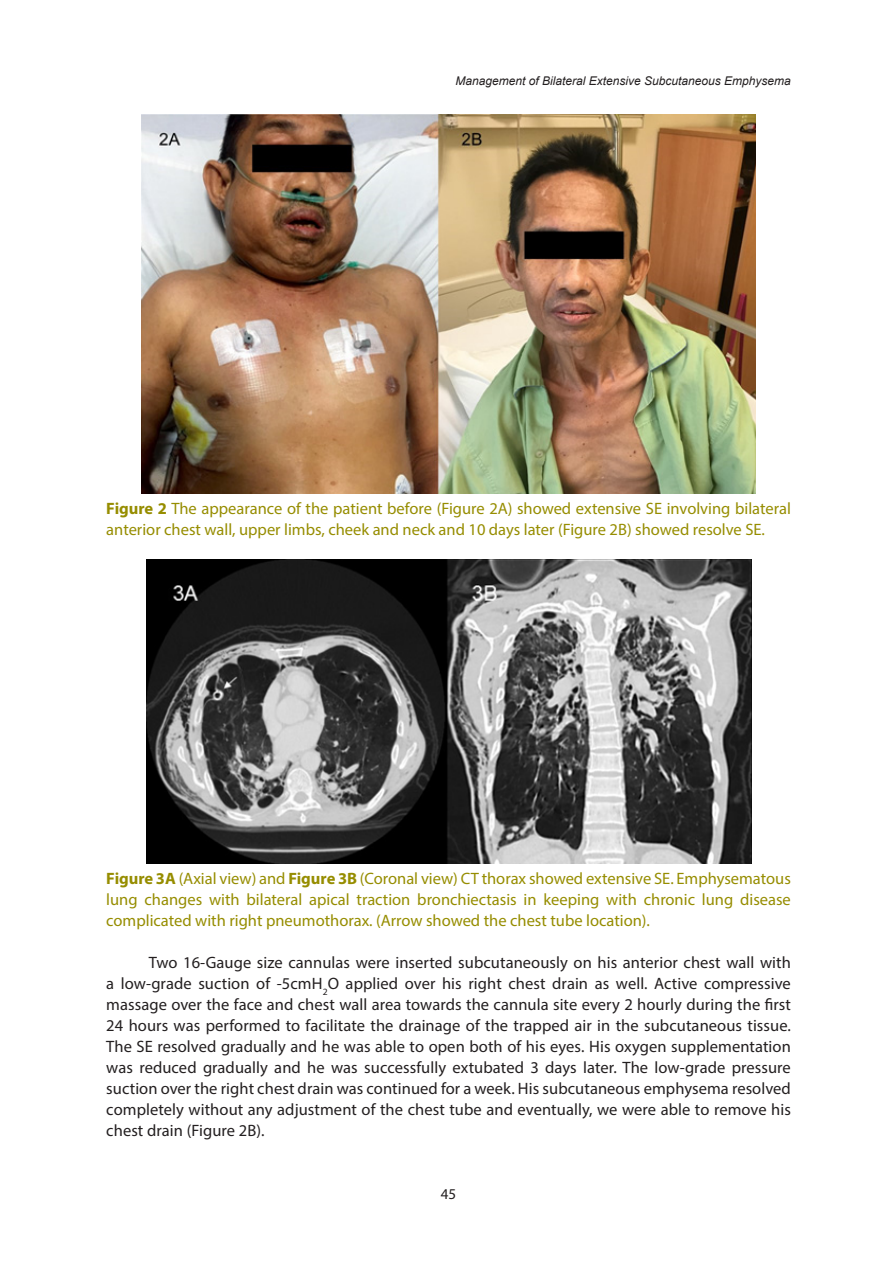
<style>
.page{position:relative;width:893px;height:1263px;background:#fff}
.page>*{position:absolute;margin:0;border:0;box-sizing:border-box;transform-origin:0 0}
.t1{font:16.5px/21px "Myriad Pro";letter-spacing:.005em;color:#231f20;text-align:justify}
.t2{font:16.5px/21px "Myriad Pro";color:#968d00}
.t3{font:15px "Myriad Pro";color:#231f20}
.t4{font:italic 12px "Arial";color:#231f20}
.s1{font-weight:700}
</style>
<div class="page">
<img style="left:142px;top:115px;width:613px;height:378px">
<img style="left:146px;top:560px;width:605px;height:303px">
<p class="t4" style="left:455px;top:73px;width:337px">Management of Bilateral Extensive Subcutaneous Emphysema</p>
<p class="t2" style="left:106px;top:498px;width:686px"><span class="s1">Figure 2</span> The appearance of the patient before (Figure 2A) showed extensive SE involving bilateral anterior chest wall, upper limbs, cheek and neck and 10 days later (Figure 2B) showed resolve SE.</p>
<p class="t2" style="left:106px;top:868px;width:686px;text-align:justify"><span class="s1">Figure 3A</span> (Axial view) and <span class="s1">Figure 3B</span> (Coronal view) CT thorax showed extensive SE. Emphysematous lung changes with bilateral apical traction bronchiectasis in keeping with chronic lung disease complicated with right pneumothorax. (Arrow showed the chest tube location).</p>
<p class="t1" style="left:106px;top:952px;width:686px;text-indent:43px">Two 16-Gauge size cannulas were inserted subcutaneously on his anterior chest wall with a low-grade suction of -5cmH<sub>2</sub>O applied over his right chest drain as well. Active compressive massage over the face and chest wall area towards the cannula site every 2 hourly during the first 24 hours was performed to facilitate the drainage of the trapped air in the subcutaneous tissue.<br>The SE resolved gradually and he was able to open both of his eyes. His oxygen supplementation was reduced gradually and he was successfully extubated 3 days later. The low-grade pressure suction over the right chest drain was continued for a week. His subcutaneous emphysema resolved completely without any adjustment of the chest tube and eventually, we were able to remove his chest drain (Figure 2B).</p>
<p class="t3" style="left:441px;top:1185px;width:17px">45</p>
</div>
